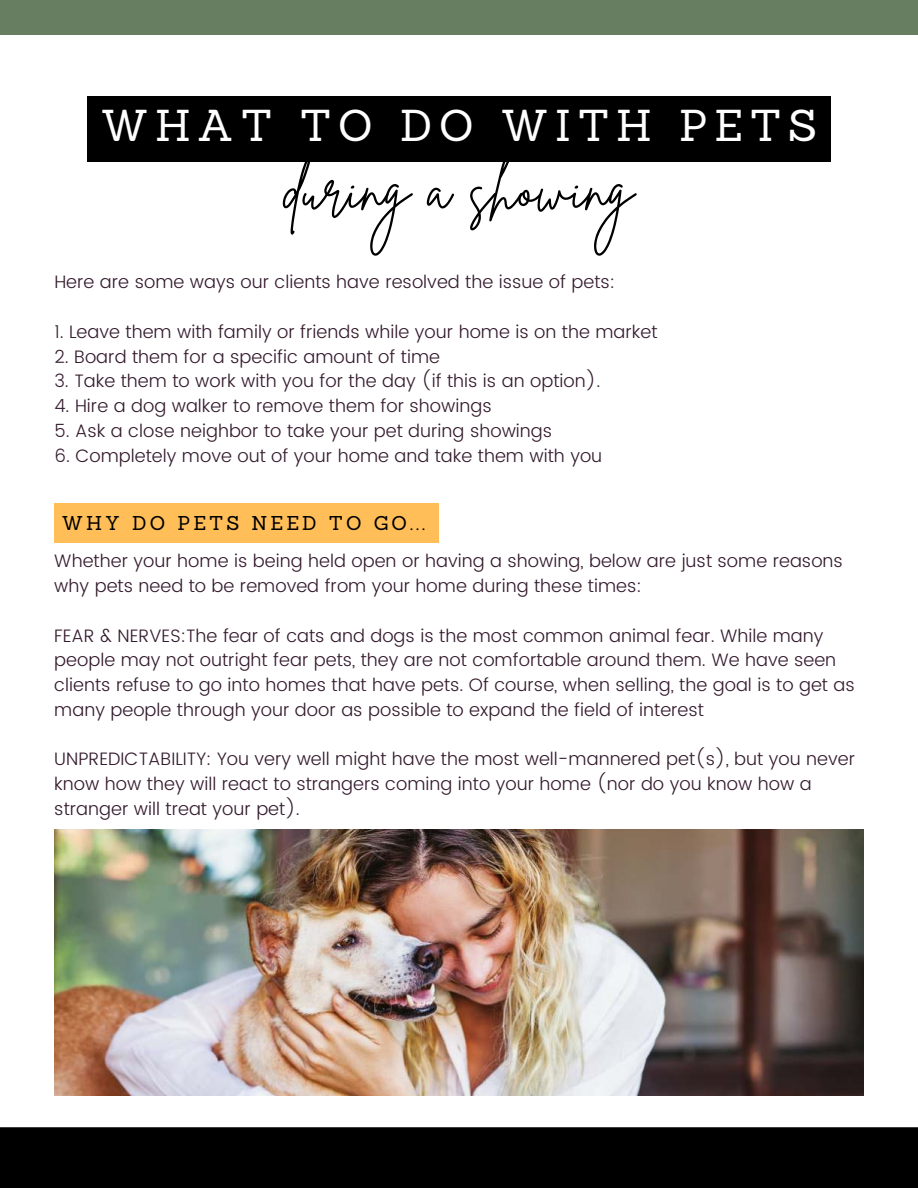
<style>
.page{position:relative;width:918px;height:1188px;background:#fff}
.page>*{position:absolute;margin:0;border:0;box-sizing:border-box;transform-origin:0 0}
.t1{font:60px "Brittany Signature";color:#000}
.t2{font:43.5px "Sanchez";letter-spacing:.155em;color:#fff}
.t3{font:19.5px "Sanchez";letter-spacing:.155em;color:#000}
.t4{font:300 18px/24.8px "Poppins";color:#331a2c}
</style>
<div class="page">
<img style="left:54px;top:829px;width:809px;height:267px">
<div style="left:87px;top:97px;width:743px;height:65px;background:#000"></div>
<div style="left:0;top:0;width:918px;height:34px;background:#677e61"></div>
<div style="left:0;top:1127px;width:918px;height:61px;background:#000"></div>
<div style="left:54px;top:503px;width:385px;height:40px;background:#ffbe58"></div>
<h2 class="t2" style="left:101px;top:98px;width:718px">WHAT TO DO WITH PETS</h2>
<h1 class="t1" style="left:284px;top:151px;width:351px">during a showing</h1>
<p class="t4" style="left:54px;top:270px;width:562px">Here are some ways our clients have resolved the issue of pets:</p>
<p class="t4" style="left:54px;top:320px;width:605px">1. Leave them with family or friends while your home is on the market</p>
<p class="t4" style="left:54px;top:345px;width:387px">2. Board them for a specific amount of time</p>
<p class="t4" style="left:54px;top:369px;width:547px">3. Take them to work with you for the day (if this is an option).</p>
<p class="t4" style="left:54px;top:394px;width:439px">4. Hire a dog walker to remove them for showings</p>
<p class="t4" style="left:54px;top:419px;width:499px">5. Ask a close neighbor to take your pet during showings</p>
<p class="t4" style="left:54px;top:444px;width:549px">6. Completely move out of your home and take them with you</p>
<p class="t3" style="left:62px;top:510px;width:365px">WHY DO PETS NEED TO GO...</p>
<p class="t4" style="left:54px;top:549px;width:790px">Whether your home is being held open or having a showing, below are just some reasons why pets need to be removed from your home during these times:</p>
<p class="t4" style="left:54px;top:624px;width:802px">FEAR &amp; NERVES:The fear of cats and dogs is the most common animal fear. While many people may not outright fear pets, they are not comfortable around them. We have seen clients refuse to go into homes that have pets. Of course, when selling, the goal is to get as many people through your door as possible to expand the field of interest</p>
<p class="t4" style="left:54px;top:747px;width:802px">UNPREDICTABILITY: You very well might have the most well-mannered pet(s), but you never know how they will react to strangers coming into your home (nor do you know how a stranger will treat your pet).</p>
</div>
